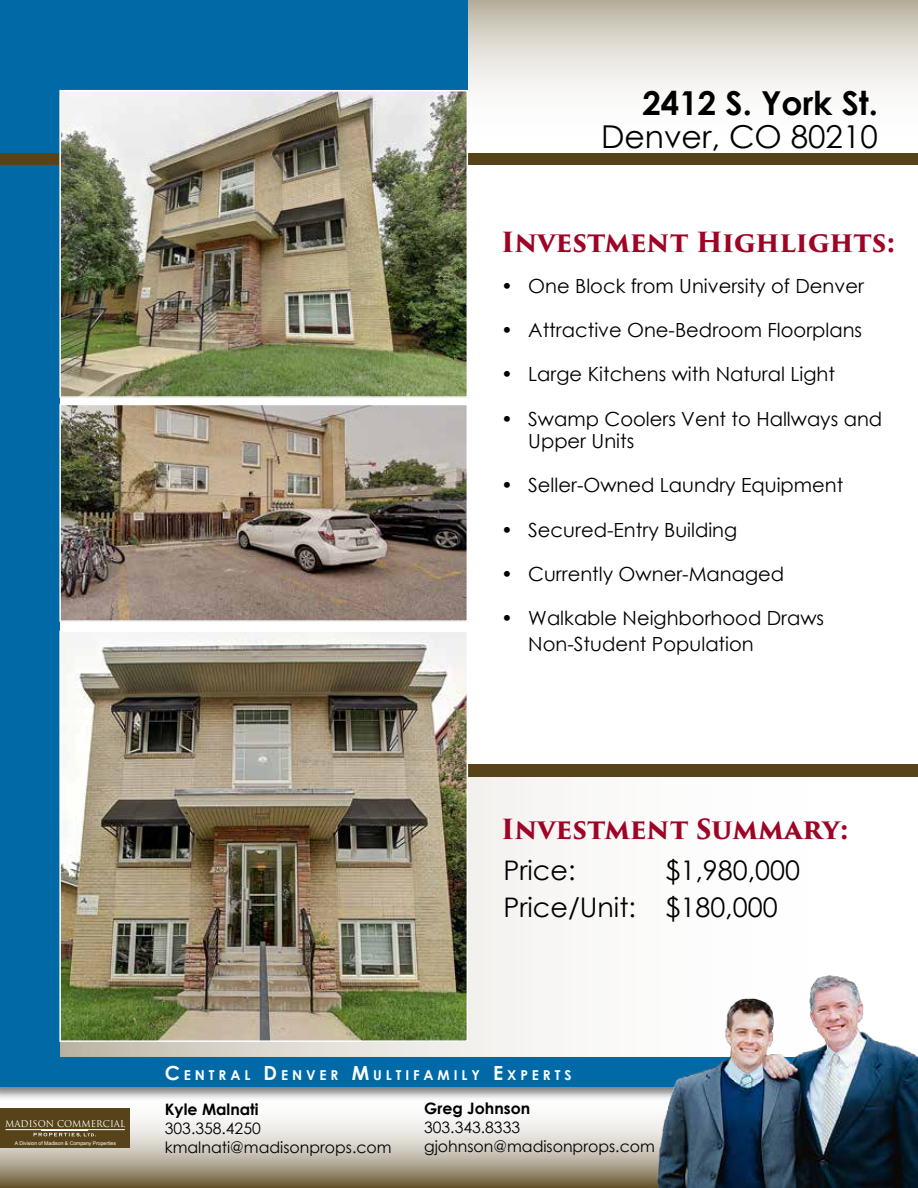
<style>
.page{position:relative;width:918px;height:1188px;background:#fff}
.page>*{position:absolute;margin:0;border:0;box-sizing:border-box;transform-origin:0 0}
.t1{font:700 33px "Century Gothic";color:#000}
.t2{font:31.5px "Century Gothic";color:#000}
.t3{font:700 27px "Trajan Pro 3";letter-spacing:-.005em;color:#9e0425}
.t4{font:27px/36.8px "Century Gothic";color:#000}
.t5{font:19.5px/22.5px "Century Gothic";color:#000}
.t6{font:15.75px/18.9px "Century Gothic";color:#000}
.t7{font:700 15.75px "Century Gothic";color:#000}
.t8{font:700 13.65px "Century Gothic";letter-spacing:.285em;color:#fff}
.t9{font:9.15px "Trajan Pro 3";color:#fff}
.t10{font:5.1px "Arial";color:#fff}
.s1{font-size:19.5px}
</style>
<div class="page">
<div style="left:0;top:0;width:918px;height:165px;background:#574319"></div>
<svg style="left:467px;top:0;width:451px;height:153px;background:#e9e7e1"></svg>
<div style="left:0;top:0;width:467px;height:153px;background:#0069a6"></div>
<div style="left:54px;top:765px;width:864px;height:292px;background:#574319"></div>
<div style="left:0;top:778px;width:918px;height:279px;background:#fff"></div>
<div style="left:0;top:165px;width:59px;height:917px;background:#0069a6"></div>
<svg style="left:0;top:1108px;width:643px;height:80px"></svg>
<img style="left:62px;top:93px;width:403px;height:302px">
<div style="left:59px;top:90px;width:409px;height:308px;border:2px solid #fff"></div>
<div style="left:0;top:1055px;width:918px;height:46px;background:#000;opacity:.5"></div>
<div style="left:0;top:1057px;width:918px;height:29px;background:#0069a6"></div>
<img style="left:643px;top:975px;width:275px;height:213px">
<div style="left:1px;top:1108px;width:129px;height:40px;background:#574319"></div>
<hr style="left:6px;top:1129px;width:119px;height:1px;background:#fff">
<hr style="left:42px;top:1130px;width:46px;height:1px;background:#fff">
<svg style="left:33px;top:1133px;width:63px;height:4px"></svg>
<img style="left:62px;top:407px;width:403px;height:212px">
<div style="left:59px;top:404px;width:409px;height:218px;border:2px solid #fff"></div>
<img style="left:62px;top:634px;width:403px;height:405px">
<div style="left:59px;top:631px;width:409px;height:411px;border:2px solid #fff"></div>
<h1 class="t1" style="left:642px;top:78px;width:237px">2412 S. York St.</h1>
<h2 class="t2" style="left:601px;top:114px;width:278px">Denver, CO 80210</h2>
<h3 class="t3" style="left:501px;top:223px;width:396px">Investment Highlights:</h3>
<p class="t5" style="left:501px;top:274px;width:364px">• One Block from University of Denver</p>
<p class="t5" style="left:501px;top:319px;width:362px">• Attractive One-Bedroom Floorplans</p>
<p class="t5" style="left:501px;top:363px;width:335px">• Large Kitchens with Natural Light</p>
<p class="t5" style="left:528px;top:407px;width:356px;text-indent:-27px">• Swamp Coolers Vent to Hallways and<br>Upper Units</p>
<p class="t5" style="left:501px;top:474px;width:344px">• Seller-Owned Laundry Equipment</p>
<p class="t5" style="left:501px;top:518px;width:238px">• Secured-Entry Building</p>
<p class="t5" style="left:501px;top:562px;width:285px">• Currently Owner-Managed</p>
<p class="t5" style="left:528px;top:605px;width:297px;line-height:26.2px;text-indent:-27px">• Walkable Neighborhood Draws<br>Non-Student Population</p>
<h3 class="t3" style="left:501px;top:809px;width:349px">Investment Summary:</h3>
<h3 class="t4" style="left:503px;top:851px;width:298px;text-indent:162px">$1,980,000<br>Price/Unit: $180,000</h3>
<h3 class="t4" style="left:503px;top:851px;width:74px">Price:</h3>
<p class="t9" style="left:5px;top:1118px;width:122px">MADISON COMMERCIAL</p>
<p class="t10" style="left:15px;top:1140px;width:103px">A Division of Madison &amp; Company Properties</p>
<p class="t8" style="left:165px;top:1065px;width:408px"><span class="s1">C</span>ENTRAL <span class="s1">D</span>ENVER <span class="s1">M</span>ULTIFAMILY <span class="s1">E</span> XPERTS</p>
<p class="t7" style="left:165px;top:1097px;width:95px">Kyle Malnati</p>
<p class="t6" style="left:165px;top:1119px;width:228px">303.358.4250 kmalnati@madisonprops.com</p>
<p class="t7" style="left:424px;top:1096px;width:108px">Greg Johnson</p>
<p class="t6" style="left:424px;top:1117px;width:232px">303.343.8333 gjohnson@madisonprops.com</p>
</div>
